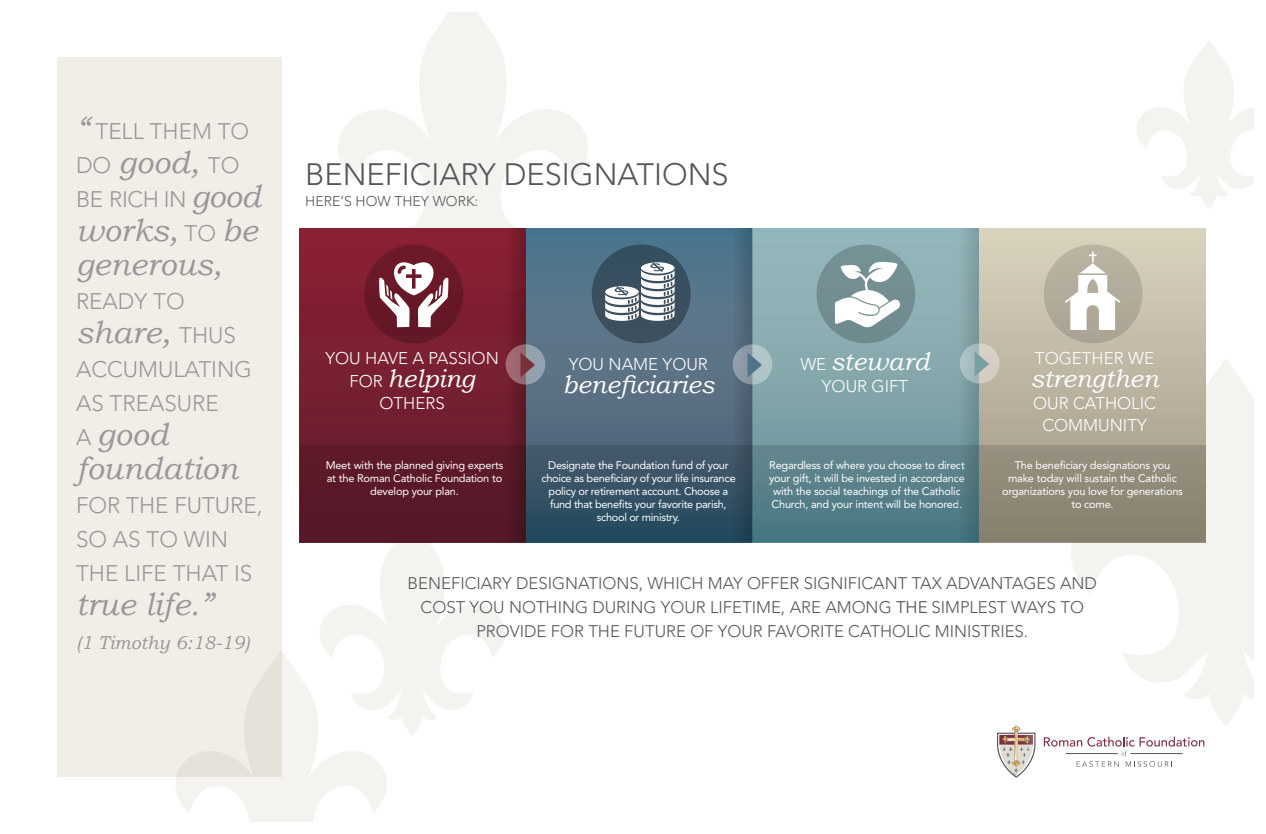
<style>
.page{position:relative;width:1266px;height:834px;background:#fff}
.page>*{position:absolute;margin:0;border:0;box-sizing:border-box;transform-origin:0 0}
.t1{font:italic 31.4px/34px "Bookman Old Style";color:#9a9699}
.t2{font:300 30.7px "Avenir";color:#55565a}
.t3{font:italic 25px "Bookman Old Style";color:#fff}
.t4{font:300 22.4px/34px "Avenir";color:#9a9699}
.t5{font:italic 18.5px "Bookman Old Style";color:#9a9699}
.t6{font:300 16.9px/22px "Avenir";color:#fff;text-align:center}
.t7{font:300 16.7px/24.3px "Avenir";color:#55565a;text-align:center}
.t8{font:300 14.1px "Avenir";color:#55565a}
.t9{font:11px/13px "Avenir";letter-spacing:-.02em;color:#fff;text-align:center}
.s1{font-family:"Bookman Old Style";font-weight:400;font-style:italic;font-size:31.4px}
.s2{font-family:"Avenir";font-weight:300;font-style:normal;font-size:22.4px}
.s3{font-family:"Avenir";font-weight:300;font-style:normal;font-size:16.9px}
.s4{font-family:"Avenir LT Pro";font-weight:400}
</style>
<div class="page">
<svg style="left:307px;top:542px;width:210px;height:193px"></svg>
<svg style="left:321px;top:12px;width:284px;height:217px"></svg>
<svg style="left:1050px;top:359px;width:204px;height:366px;fill:#f4f3f0"></svg>
<svg style="left:300px;top:229px;width:206px;height:217px;background:#7b1f30"></svg>
<svg style="left:526px;top:229px;width:206px;height:217px;background:#567185"></svg>
<svg style="left:753px;top:229px;width:205px;height:217px;background:#87aaaf"></svg>
<svg style="left:979px;top:229px;width:227px;height:313px;background:#c3bba7"></svg>
<svg style="left:300px;top:446px;width:905px;height:96px;background:#5d5d63"></svg>
<div style="left:57px;top:57px;width:225px;height:720px;background:#f1eee8"></div>
<svg style="left:176px;top:650px;width:212px;height:172px"></svg>
<svg style="left:1137px;top:40px;width:117px;height:168px"></svg>
<div style="left:364px;top:245px;width:99px;height:98px;background:#681928;border-radius:50%"></div>
<svg style="left:379px;top:262px;width:69px;height:65px"></svg>
<div style="left:592px;top:245px;width:99px;height:98px;background:#3b4f5e;border-radius:50%"></div>
<svg style="left:605px;top:262px;width:70px;height:59px"></svg>
<div style="left:817px;top:245px;width:98px;height:98px;background:#738d91;border-radius:50%"></div>
<svg style="left:835px;top:262px;width:65px;height:65px"></svg>
<svg style="left:997px;top:725px;width:39px;height:53px"></svg>
<svg style="left:1044px;top:737px;width:160px;height:30px"></svg>
<hr style="left:1066px;top:753px;width:52px;height:1px;background:#55565a">
<hr style="left:1131px;top:753px;width:52px;height:1px;background:#55565a">
<div style="left:1044px;top:245px;width:99px;height:98px;background:#b2ac9b;border-radius:50%"></div>
<svg style="left:1065px;top:252px;width:55px;height:78px"></svg>
<svg style="left:506px;top:229px;width:20px;height:313px;background:#641928"></svg>
<svg style="left:732px;top:229px;width:21px;height:313px;background:#445f71"></svg>
<svg style="left:733px;top:344px;width:39px;height:41px"></svg>
<svg style="left:748px;top:352px;width:14px;height:25px"></svg>
<svg style="left:958px;top:229px;width:21px;height:313px;background:#6e9197"></svg>
<svg style="left:960px;top:343px;width:39px;height:41px"></svg>
<svg style="left:975px;top:351px;width:14px;height:25px"></svg>
<svg style="left:506px;top:344px;width:39px;height:41px"></svg>
<svg style="left:520px;top:352px;width:15px;height:25px"></svg>
<h3 class="t4" style="left:76px;top:115px;width:175px"><span class="s1">“</span> TELL THEM TO</h3>
<h1 class="t1" style="left:76px;top:146px;width:165px"><span class="s2">DO</span> good, <span class="s2">TO</span></h1>
<h3 class="t4" style="left:76px;top:183px;width:187px">BE RICH IN <span class="s1">good</span></h3>
<h1 class="t1" style="left:76px;top:214px;width:183px">works, <span class="s2">TO</span> be generous,</h1>
<h3 class="t4" style="left:76px;top:285px;width:110px">READY TO</h3>
<h1 class="t1" style="left:76px;top:316px;width:161px">share, <span class="s2">THUS</span></h1>
<h3 class="t4" style="left:76px;top:353px;width:177px">ACCUMULATING<br>AS TREASURE</h3>
<h1 class="t1" style="left:76px;top:418px;width:163px"><span class="s2">A</span> good foundation</h1>
<h3 class="t4" style="left:76px;top:489px;width:188px">FOR THE FUTURE,<br>SO AS TO WIN<br>THE LIFE THAT IS</h3>
<h1 class="t1" style="left:76px;top:588px;width:139px">true life.”</h1>
<h3 class="t5" style="left:76px;top:632px;width:175px">(1 Timothy 6:18-19)</h3>
<h2 class="t2" style="left:305px;top:156px;width:425px">BENEFICIARY DESIGNATIONS</h2>
<p class="t8" style="left:305px;top:192px;width:175px">HERE’S HOW THEY WORK:</p>
<h3 class="t6" style="left:326px;top:347px;width:175px">YOU HAVE A PASSION</h3>
<h3 class="t3" style="left:350px;top:364px;width:127px"><span class="s3">FOR</span> helping</h3>
<h3 class="t6" style="left:379px;top:392px;width:67px">OTHERS</h3>
<h3 class="t6" style="left:569px;top:353px;width:141px">YOU NAME YOUR</h3>
<h3 class="t3" style="left:562px;top:370px;width:153px">beneficiaries</h3>
<h3 class="t3" style="left:800px;top:347px;width:131px"><span class="s3">WE</span> steward</h3>
<h3 class="t6" style="left:822px;top:375px;width:88px">YOUR GIFT</h3>
<h3 class="t6" style="left:1035px;top:347px;width:121px">TOGETHER WE</h3>
<h3 class="t3" style="left:1031px;top:364px;width:129px">strengthen</h3>
<h3 class="t6" style="left:1033px;top:392px;width:124px">OUR CATHOLIC<br>COMMUNITY</h3>
<p class="t9" style="left:326px;top:459px;width:179px">Meet with the planned giving experts at the Roman Catholic Foundation to develop your plan.</p>
<p class="t9" style="left:541px;top:459px;width:196px">Designate the Foundation fund of your choice as beneficiary of your life insurance policy or retirement account. Choose a fund that benefits your favorite parish, school or ministry.</p>
<p class="t9" style="left:769px;top:459px;width:197px">Regardless of where you choose to direct your gift, it will be invested in accordance with the social teachings of the Catholic Church, and your intent will be honored.</p>
<p class="t9" style="left:1002px;top:459px;width:182px">The beneficiary designations you make today will sustain the Catholic organizations you love for generations to come.</p>
<h3 class="t7" style="left:408px;top:571px;width:691px">BENEFICIARY DESIGNATIONS, WHICH MAY OFFER SIGNIFICANT TAX ADVANTAGES AND<br>COST YOU NOTHING DURING YOUR LIFETIME, ARE AMONG <span class="s4">THE</span> SIMPLEST WAYS TO<br>PROVIDE FOR THE FUTURE OF YOUR FAVORITE CATHOLIC MINISTRIES.</h3>
</div>
